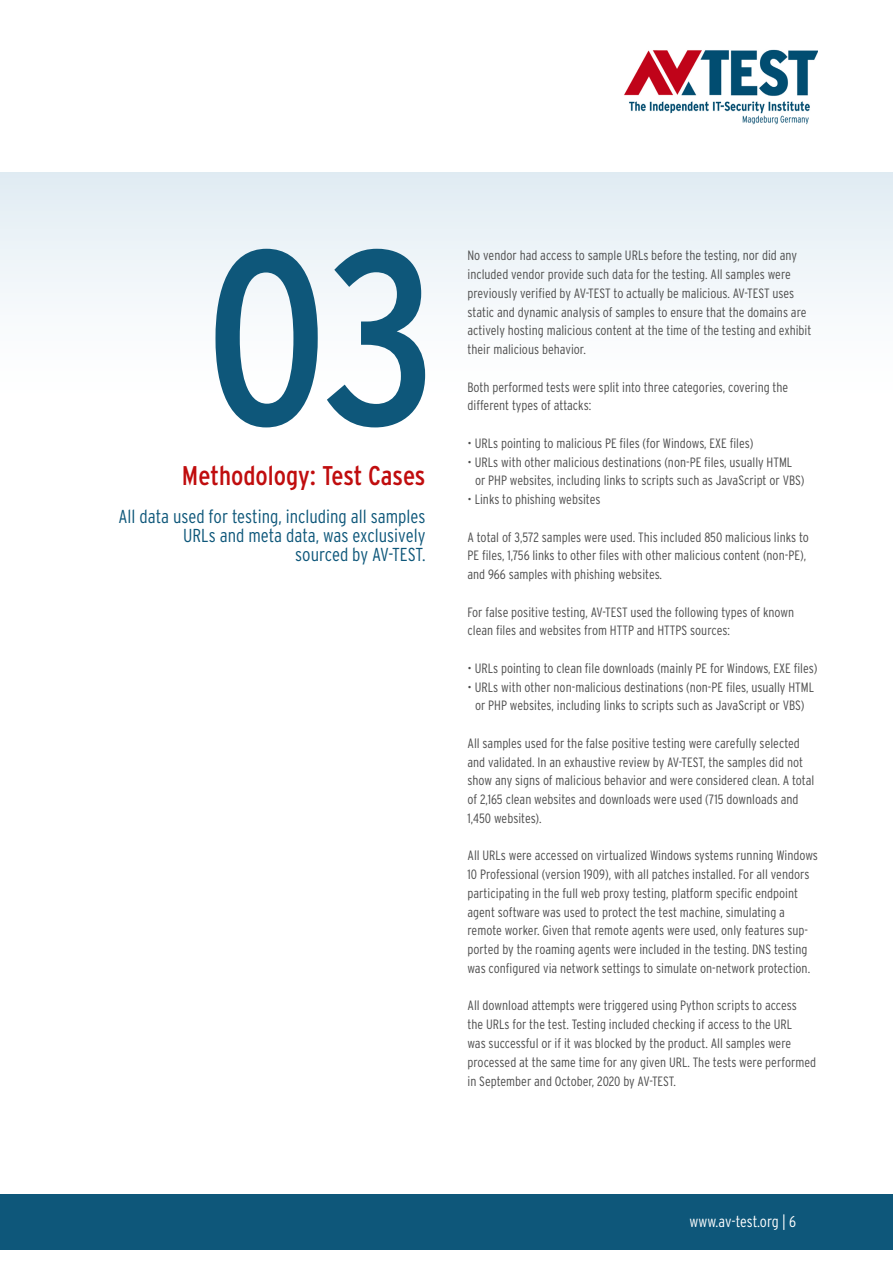
<style>
.page{position:relative;width:893px;height:1263px;background:#fff}
.page>*{position:absolute;margin:0;border:0;box-sizing:border-box;transform-origin:0 0}
.t1{font:condensed 247.5px "Interstate";color:#0e577a}
.t2{font:condensed 27px "Interstate";color:#c00d0e}
.t3{font:300 condensed 18.75px/18.8px "Interstate";color:#0e577a;text-align:right}
.t4{font:300 condensed 15.75px "Interstate";letter-spacing:-.005em;color:#fff}
.t5{font:300 condensed 13.5px/18.8px "Interstate";color:#4d4d4d}
</style>
<div class="page">
<div style="left:0;top:173px;width:893px;height:234px;background:linear-gradient(to bottom,#e2ecf3,#fff)"></div>
<div style="left:0;top:1194px;width:893px;height:55px;background:#0e577a"></div>
<img style="left:624px;top:49px;width:194px;height:76px">
<h1 class="t1" style="left:205px;top:187px;width:233px">03</h1>
<p class="t5" style="left:467px;top:246px;width:345px">No vendor had access to sample URLs before the testing, nor did any included vendor provide such data for the testing. All samples were previously verified by AV-TEST to actually be malicious. AV-TEST uses static and dynamic analysis of samples to ensure that the domains are actively hosting malicious content at the time of the testing and exhibit their malicious behavior.</p>
<p class="t5" style="left:467px;top:377px;width:322px">Both performed tests were split into three categories, covering the different types of attacks:</p>
<p class="t5" style="left:467px;top:434px;width:287px">• URLs pointing to malicious PE files (for Windows, EXE files)</p>
<p class="t5" style="left:475px;top:452px;width:331px;text-indent:-8px">• URLs with other malicious destinations (non-PE files, usually HTML or PHP websites, including links to scripts such as JavaScript or VBS)</p>
<p class="t5" style="left:467px;top:490px;width:135px">• Links to phishing websites</p>
<p class="t5" style="left:467px;top:527px;width:343px">A total of 3,572 samples were used. This included 850 malicious links to<br>PE files, 1,756 links to other files with other malicious content (non-PE), and 966 samples with phishing websites.</p>
<p class="t5" style="left:467px;top:602px;width:328px">For false positive testing, AV-TEST used the following types of known clean files and websites from HTTP and HTTPS sources:</p>
<p class="t5" style="left:467px;top:659px;width:351px">• URLs pointing to clean file downloads (mainly PE for Windows, EXE files)</p>
<p class="t5" style="left:467px;top:677px;width:348px;text-align:center">• URLs with other non-malicious destinations (non-PE files, usually HTML or PHP websites, including links to scripts such as JavaScript or VBS)</p>
<p class="t5" style="left:467px;top:734px;width:348px">All samples used for the false positive testing were carefully selected and validated. In an exhaustive review by AV-TEST, the samples did not show any signs of malicious behavior and were considered clean. A total of 2,165 clean websites and downloads were used (715 downloads and 1,450 websites).</p>
<p class="t5" style="left:467px;top:846px;width:352px">All URLs were accessed on virtualized Windows systems running Windows 10 Professional (version 1909), with all patches installed. For all vendors participating in the full web proxy testing, platform specific endpoint agent software was used to protect the test machine, simulating a remote worker. Given that remote agents were used, only features sup&shy;ported by the roaming agents were included in the testing. DNS testing was configured via network settings to simulate on-network protection.</p>
<p class="t5" style="left:467px;top:996px;width:350px">All download attempts were triggered using Python scripts to access<br>the URLs for the test. Testing included checking if access to the URL<br>was successful or if it was blocked by the product. All samples were processed at the same time for any given URL. The tests were performed in September and October, 2020 by AV-TEST.</p>
<h2 class="t2" style="left:182px;top:459px;width:245px">Methodology: Test Cases</h2>
<h3 class="t3" style="left:118px;top:507px;width:308px">All data used for testing, including all samples<br>URLs and meta data, was exclusively<br>sourced by AV-TEST.</h3>
<p class="t4" style="left:689px;top:1212px;width:108px">www.av-test.org | 6</p>
</div>
